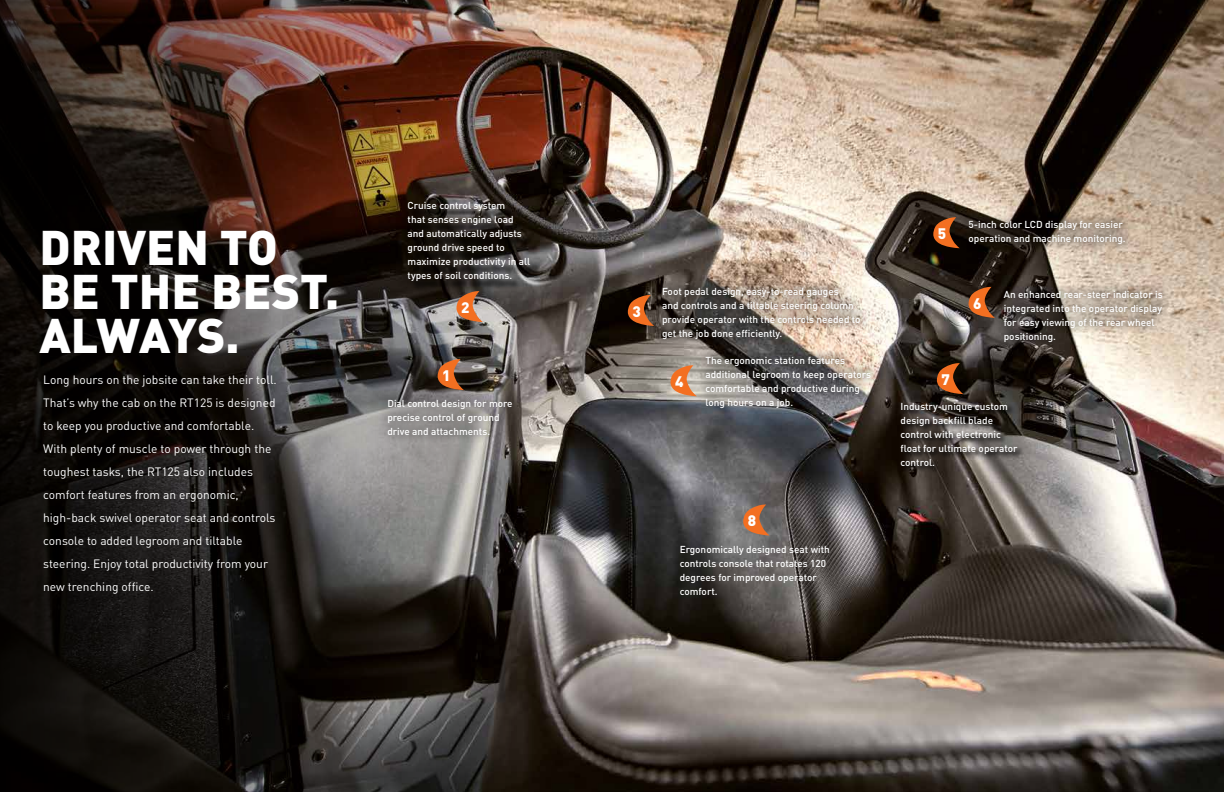
<style>
.page{position:relative;width:1224px;height:792px;background:#fff}
.page>*{position:absolute;margin:0;border:0;box-sizing:border-box;transform-origin:0 0}
.t1{font:900 48px/44px "DIN Pro";color:#fff}
.t2{font:900 15.1px "DIN Pro";color:#fff}
.t3{font:12px/23px "DIN Pro";color:#fff}
.t4{font:500 10px/14px "DIN Pro";color:#fff}
</style>
<div class="page">
<img style="left:612px;top:0;width:612px;height:792px">
<img style="left:0;top:0;width:612px;height:792px">
<div style="left:960px;top:211px;width:174px;height:42px;background:#000;opacity:.75"></div>
<div style="left:995px;top:281px;width:177px;height:70px;background:#000;opacity:.75"></div>
<div style="left:900px;top:401px;width:125px;height:72px;background:#000;opacity:.75"></div>
<div style="left:697px;top:347px;width:183px;height:70px;background:#000;opacity:.75"></div>
<div style="left:379px;top:390px;width:142px;height:54px;background:#000;opacity:.31"></div>
<div style="left:411px;top:204px;width:131px;height:89px;background:#000;opacity:.75"></div>
<div style="left:653px;top:278px;width:217px;height:70px;background:#000;opacity:.75"></div>
<svg style="left:438px;top:359px;width:26px;height:31px"></svg>
<svg style="left:628px;top:295px;width:26px;height:31px"></svg>
<svg style="left:670px;top:365px;width:27px;height:31px"></svg>
<svg style="left:937px;top:363px;width:26px;height:31px"></svg>
<svg style="left:743px;top:505px;width:27px;height:31px"></svg>
<svg style="left:933px;top:217px;width:27px;height:31px"></svg>
<svg style="left:969px;top:287px;width:26px;height:31px"></svg>
<svg style="left:456px;top:291px;width:27px;height:31px"></svg>
<h1 class="t1" style="left:40px;top:219px;width:301px">DRIVEN TO<br>BE THE BEST.<br>ALWAYS.</h1>
<p class="t4" style="left:408px;top:198px;width:124px">Cruise control system<br>that senses engine load and automatically adjusts ground drive speed to maximize productivity in all types of soil conditions.</p>
<h2 class="t2" style="left:938px;top:221px;width:10px">5</h2>
<p class="t4" style="left:969px;top:216px;width:159px">5-inch color LCD display for easier operation and machine monitoring.</p>
<p class="t4" style="left:662px;top:283px;width:200px">Foot pedal design, easy-to-read gauges<br>and controls and a tiltable steering column provide operator with the controls needed to get the job done efficiently.</p>
<h2 class="t2" style="left:461px;top:294px;width:10px">2</h2>
<h2 class="t2" style="left:973px;top:290px;width:10px">6</h2>
<h2 class="t2" style="left:632px;top:298px;width:10px">3</h2>
<p class="t4" style="left:1004px;top:286px;width:160px">An enhanced rear-steer indicator is integrated into the operator display for easy viewing of the rear wheel positioning.</p>
<p class="t4" style="left:705px;top:352px;width:167px">The ergonomic station features additional legroom to keep operators comfortable and productive during</p>
<p class="t3" style="left:43px;top:367px;width:235px">Long hours on the jobsite can take their toll.<br>That’s why the cab on the RT125 is designed to keep you productive and comfortable.<br>With plenty of muscle to power through the toughest tasks, the RT125 also includes comfort features from an ergonomic, high-back swivel operator seat and controls console to added legroom and tiltable steering. Enjoy total productivity from your new trenching office.</p>
<h2 class="t2" style="left:442px;top:363px;width:10px">1</h2>
<h2 class="t2" style="left:675px;top:369px;width:10px">4</h2>
<h2 class="t2" style="left:942px;top:367px;width:10px">7</h2>
<p class="t4" style="left:387px;top:395px;width:127px">Dial control design for more</p>
<p class="t4" style="left:705px;top:394px;width:89px">long hours on a job.</p>
<p class="t4" style="left:387px;top:409px;width:114px">precise control of ground drive and attachments.</p>
<p class="t4" style="left:901px;top:398px;width:119px">Industry-unique custom design backfill blade control with electronic float for ultimate operator control.</p>
<h2 class="t2" style="left:748px;top:508px;width:10px">8</h2>
<p class="t4" style="left:680px;top:542px;width:152px">Ergonomically designed seat with controls console that rotates 120 degrees for improved operator comfort.</p>
</div>
